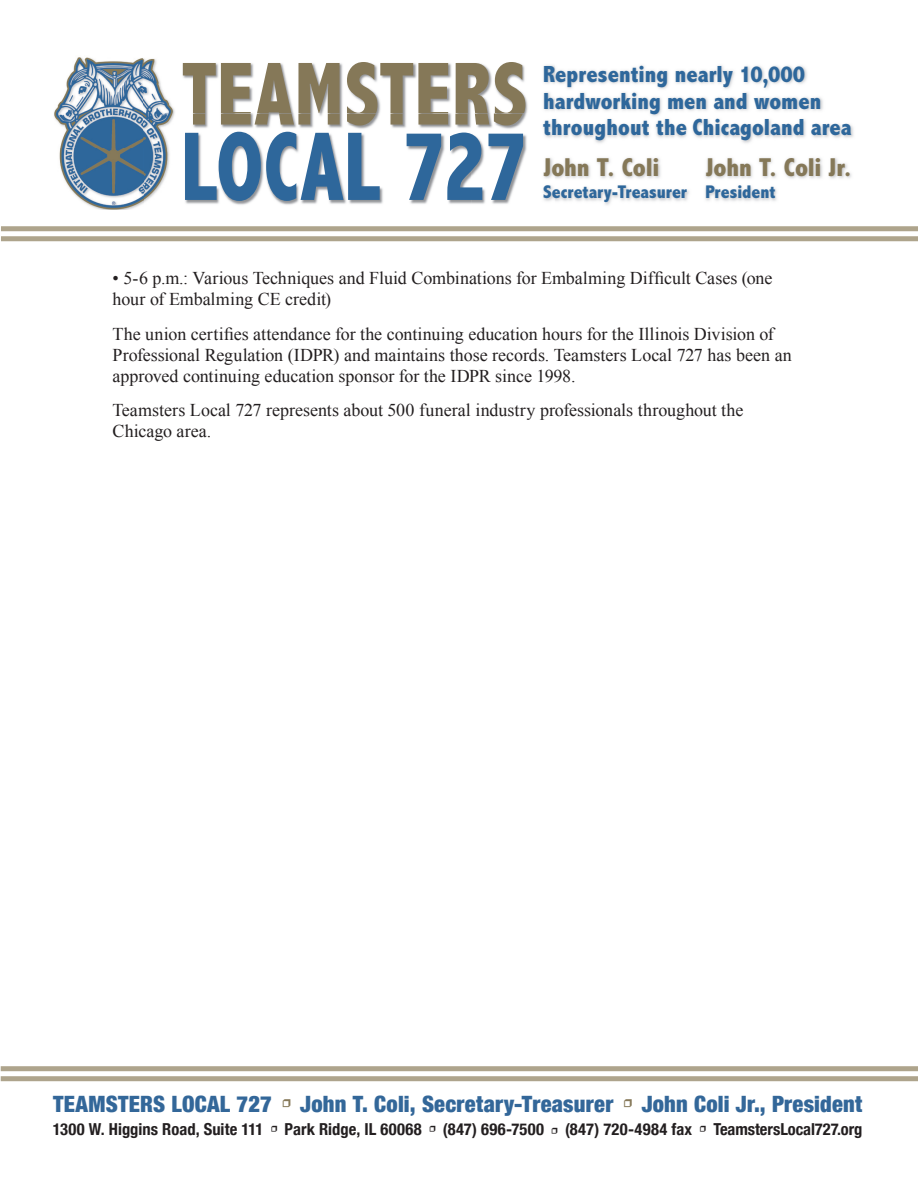
<style>
.page{position:relative;width:918px;height:1188px;background:#fff}
.page>*{position:absolute;margin:0;border:0;box-sizing:border-box;transform-origin:0 0}
.t1{font:800 condensed 98.55px "Abadi";letter-spacing:.01em;color:#2e679b;scale:.85 1}
.t2{font:800 condensed 90.45px "Abadi";letter-spacing:.01em;color:#857858;scale:.85 1}
.t3{font:800 condensed 26.1px "Abadi";letter-spacing:-.005em;color:#857858}
.t4{font:800 condensed 23.55px/26.8px "Abadi";letter-spacing:.005em;color:#2e679b}
.t5{font:900 condensed 22.5px "Helvetica Neue";letter-spacing:.01em;color:#336799}
.t6{font:800 condensed 18.45px "Abadi";color:#2e679b}
.PDF_Bodycopy{font:18px/21px "Times New Roman";color:#231f20}
.t7{font:700 condensed 16.5px "Helvetica Neue";letter-spacing:.005em;color:#231f20}
.s1{font-size:101.7px}
.s2{font-family:"Minion Pro";font-weight:400;font-stretch:normal;color:#867959}
.s3{font-family:"Minion Pro";font-weight:400;font-stretch:normal}
</style>
<div class="page">
<div style="left:1px;top:226px;width:917px;height:5px;background:#aea48c"></div>
<div style="left:1px;top:236px;width:917px;height:5px;background:#aea48c"></div>
<div style="left:1px;top:1066px;width:917px;height:5px;background:#aea48c"></div>
<div style="left:1px;top:1076px;width:917px;height:5px;background:#aea48c"></div>
<img style="left:183px;top:62px;width:345px;height:52px">
<img style="left:185px;top:114px;width:342px;height:91px">
<img style="left:193px;top:114px;width:330px;height:11px">
<img style="left:543px;top:157px;width:146px;height:48px">
<img style="left:543px;top:65px;width:311px;height:78px">
<img style="left:54px;top:86px;width:121px;height:124px">
<img style="left:66px;top:57px;width:95px;height:29px">
<img style="left:705px;top:157px;width:147px;height:44px">
<p class="t2" style="left:181px;top:42px;width:409px">TEAMSTERS</p>
<p class="t1" style="left:181px;top:110px;width:411px">LOCAL <span class="s1">727</span></p>
<p class="t4" style="left:543px;top:60px;width:310px">Representing nearly 10,000 hardworking men and women throughout the Chicagoland area</p>
<p class="t3" style="left:705px;top:152px;width:148px">John T. Coli Jr.</p>
<p class="t6" style="left:705px;top:182px;width:72px">President</p>
<p class="t3" style="left:543px;top:152px;width:118px">John T. Coli</p>
<p class="t6" style="left:543px;top:182px;width:145px">Secretary-Treasurer</p>
<p class="PDF_Bodycopy" style="left:113px;top:267px;width:661px">• 5-6 p.m.: Various Techniques and Fluid Combinations for Embalming Difficult Cases (one hour of Embalming CE credit)</p>
<p class="PDF_Bodycopy" style="left:113px;top:323px;width:681px">The union certifies attendance for the continuing education hours for the Illinois Division of<br>Professional Regulation (IDPR) and maintains those records. Teamsters Local 727 has been an approved continuing education sponsor for the IDPR since 1998.</p>
<p class="PDF_Bodycopy" style="left:113px;top:399px;width:632px">Teamsters Local 727 represents about 500 funeral industry professionals throughout the<br>Chicago area.</p>
<p class="t5" style="left:53px;top:1086px;width:811px">TEAMSTERS LOCAL 727 <span class="s2">•</span> John T. Coli, Secretary-Treasurer <span class="s2">•</span> John Coli Jr., President</p>
<p class="t7" style="left:53px;top:1115px;width:811px">1300 W. Higgins Road, Suite 111 <span class="s3">•</span> Park Ridge, IL 60068 <span class="s3">•</span> (847) 696-7500 <span class="s3">•</span> (847) 720-4984 fax <span class="s3">•</span> TeamstersLocal727.org</p>
</div>
